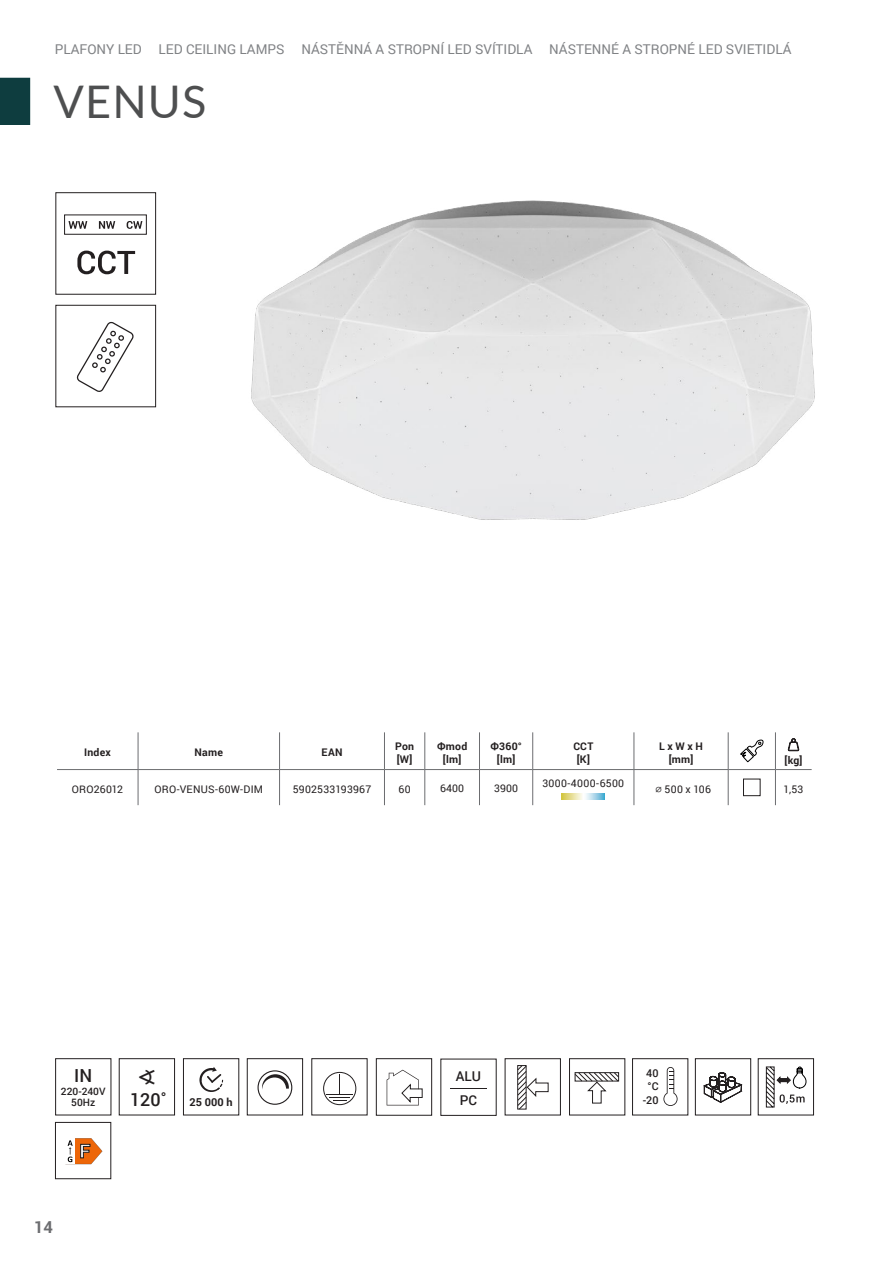
<style>
.page{position:relative;width:893px;height:1263px;background:#fff}
.page>*{position:absolute;margin:0;border:0;box-sizing:border-box;transform-origin:0 0}
.t1{font:45px "Lato";letter-spacing:.025em;color:#4e4f50}
.t2{font:27px "Cambria Math";color:#231f20}
.t3{font:500 18px "Roboto";color:#231f20}
.t4{font:700 16.5px "Roboto";color:#6c6d70}
.t5{font:500 15px "Roboto";color:#231f20}
.t6{font:13.5px "Roboto";color:#808285}
.t7{font:500 13.5px/24px "Roboto";color:#231f20}
.t8{font:700 10.95px "Roboto";color:#231f20}
.t9{font:500 10.8px/13.5px "Roboto";color:#231f20;text-align:center}
.t10{font:10.5px "Roboto";letter-spacing:.02em;color:#231f20}
.t11{font:700 10.5px/12.6px "Roboto";letter-spacing:.02em;color:#231f20;text-align:center}
.t12{font:500 10.2px/10.5px "Roboto";color:#231f20;text-align:center}
.s1{font-family:"Cambria Math";font-size:12px}
</style>
<div class="page">
<hr style="left:138px;top:732px;width:1px;height:37px;background:#6c6d70">
<hr style="left:279px;top:732px;width:1px;height:37px;background:#6c6d70">
<hr style="left:384px;top:732px;width:1px;height:37px;background:#6c6d70">
<hr style="left:425px;top:732px;width:1px;height:37px;background:#6c6d70">
<hr style="left:479px;top:732px;width:1px;height:37px;background:#6c6d70">
<hr style="left:532px;top:732px;width:1px;height:37px;background:#6c6d70">
<hr style="left:634px;top:732px;width:1px;height:37px;background:#6c6d70">
<hr style="left:728px;top:732px;width:1px;height:37px;background:#6c6d70">
<hr style="left:775px;top:732px;width:1px;height:37px;background:#6c6d70">
<hr style="left:57px;top:769px;width:81px;height:1px;background:#6c6d70">
<hr style="left:138px;top:769px;width:142px;height:1px;background:#6c6d70">
<hr style="left:138px;top:770px;width:1px;height:35px;background:#6c6d70">
<hr style="left:280px;top:769px;width:104px;height:1px;background:#6c6d70">
<hr style="left:279px;top:770px;width:1px;height:35px;background:#6c6d70">
<hr style="left:384px;top:770px;width:1px;height:35px;background:#6c6d70">
<hr style="left:425px;top:770px;width:1px;height:35px;background:#6c6d70">
<hr style="left:479px;top:770px;width:1px;height:35px;background:#6c6d70">
<hr style="left:533px;top:769px;width:101px;height:1px;background:#6c6d70">
<hr style="left:532px;top:770px;width:1px;height:35px;background:#6c6d70">
<hr style="left:634px;top:769px;width:94px;height:1px;background:#6c6d70">
<hr style="left:634px;top:770px;width:1px;height:35px;background:#6c6d70">
<hr style="left:728px;top:769px;width:47px;height:1px;background:#6c6d70">
<hr style="left:728px;top:770px;width:1px;height:35px;background:#6c6d70">
<hr style="left:775px;top:769px;width:37px;height:1px;background:#6c6d70">
<hr style="left:775px;top:770px;width:1px;height:35px;background:#6c6d70">
<hr style="left:384px;top:769px;width:41px;height:1px;background:#6c6d70">
<hr style="left:425px;top:769px;width:54px;height:1px;background:#6c6d70">
<hr style="left:479px;top:769px;width:54px;height:1px;background:#6c6d70">
<svg style="left:740px;top:739px;width:24px;height:24px"></svg>
<svg style="left:788px;top:738px;width:11px;height:13px"></svg>
<svg style="left:562px;top:793px;width:43px;height:6px"></svg>
<div style="left:743px;top:779px;width:17px;height:17px;border:1px solid #231f20"></div>
<svg style="left:67px;top:1138px;width:35px;height:26px"></svg>
<div style="left:376px;top:1058px;width:56px;height:57px;border:1px solid #231f20"></div>
<svg style="left:387px;top:1070px;width:36px;height:35px"></svg>
<div style="left:323px;top:1072px;width:33px;height:33px;border:1px solid #231f20;border-radius:50%"></div>
<svg style="left:327px;top:1074px;width:26px;height:27px"></svg>
<div style="left:569px;top:1058px;width:56px;height:57px;border:1px solid #231f20"></div>
<svg style="left:574px;top:1072px;width:46px;height:32px"></svg>
<div style="left:505px;top:1058px;width:56px;height:57px;border:1px solid #231f20"></div>
<svg style="left:517px;top:1065px;width:32px;height:45px"></svg>
<div style="left:55px;top:1122px;width:56px;height:57px;border:1px solid #231f20"></div>
<div style="left:247px;top:1058px;width:56px;height:57px;border:1px solid #231f20"></div>
<div style="left:258px;top:1070px;width:34px;height:35px;border:1px solid #231f20;border-radius:50%"></div>
<svg style="left:262px;top:1074px;width:27px;height:15px"></svg>
<hr style="left:450px;top:1088px;width:37px;height:1px;background:#231f20">
<div style="left:183px;top:1058px;width:56px;height:57px;border:1px solid #231f20"></div>
<div style="left:55px;top:1058px;width:56px;height:57px;border:1px solid #231f20"></div>
<div style="left:119px;top:1058px;width:56px;height:57px;border:1px solid #231f20"></div>
<svg style="left:199px;top:1067px;width:24px;height:25px"></svg>
<div style="left:632px;top:1058px;width:56px;height:57px;border:1px solid #231f20"></div>
<svg style="left:663px;top:1067px;width:15px;height:39px"></svg>
<div style="left:695px;top:1058px;width:56px;height:57px;border:1px solid #231f20"></div>
<svg style="left:704px;top:1072px;width:38px;height:31px"></svg>
<div style="left:56px;top:305px;width:100px;height:102px;border:1px solid #231f20"></div>
<svg style="left:76px;top:322px;width:58px;height:70px"></svg>
<svg style="left:77px;top:251px;width:58px;height:23px"></svg>
<svg style="left:68px;top:221px;width:19px;height:8px"></svg>
<svg style="left:99px;top:221px;width:16px;height:8px"></svg>
<svg style="left:127px;top:221px;width:15px;height:8px"></svg>
<div style="left:64px;top:215px;width:83px;height:20px;border:1px solid #231f20"></div>
<div style="left:758px;top:1058px;width:56px;height:57px;border:1px solid #231f20"></div>
<svg style="left:765px;top:1066px;width:42px;height:42px"></svg>
<img style="left:251px;top:200px;width:564px;height:320px">
<svg style="left:0;top:78px;width:30px;height:47px"></svg>
<p class="t6" style="left:55px;top:39px;width:738px">PLAFONY LED LED CEILING LAMPS NÁSTĚNNÁ A STROPNÍ LED SVÍTIDLA NÁSTENNÉ A STROPNÉ LED SVIETIDLÁ</p>
<h1 class="t1" style="left:54px;top:70px;width:154px">VENUS</h1>
<p class="t11" style="left:84px;top:746px;width:28px">Index</p>
<p class="t11" style="left:195px;top:746px;width:30px">Name</p>
<p class="t11" style="left:321px;top:746px;width:23px">EAN</p>
<p class="t11" style="left:395px;top:740px;width:21px;text-align:left">Pon [W]</p>
<p class="t11" style="left:437px;top:740px;width:32px">Фmod [lm]</p>
<p class="t11" style="left:490px;top:740px;width:33px">Ф360° [lm]</p>
<p class="t11" style="left:573px;top:740px;width:22px">CCT [K]</p>
<p class="t11" style="left:659px;top:740px;width:45px">L x W x H [mm]</p>
<p class="t11" style="left:784px;top:753px;width:20px">[kg]</p>
<p class="t10" style="left:72px;top:782px;width:53px">ORO26012</p>
<p class="t10" style="left:155px;top:782px;width:110px">ORO-VENUS-60W-DIM</p>
<p class="t10" style="left:293px;top:782px;width:80px">5902533193967</p>
<p class="t10" style="left:399px;top:782px;width:14px">60</p>
<p class="t10" style="left:440px;top:780px;width:25px">6400</p>
<p class="t10" style="left:494px;top:780px;width:25px">3900</p>
<p class="t10" style="left:542px;top:775px;width:83px">3000-4000-6500</p>
<p class="t10" style="left:656px;top:782px;width:57px"><span class="s1">⌀</span> 500 x 106</p>
<p class="t10" style="left:783px;top:782px;width:21px">1,53</p>
<h3 class="t3" style="left:74px;top:1062px;width:19px">IN</h3>
<p class="t12" style="left:61px;top:1086px;width:46px">220-240V<br>50Hz</p>
<h2 class="t2" style="left:138px;top:1059px;width:20px">∢</h2>
<h3 class="t3" style="left:130px;top:1087px;width:32px">120</h3>
<p class="t8" style="left:190px;top:1094px;width:44px">25 000 h</p>
<p class="t5" style="left:161px;top:1087px;width:7px">°</p>
<p class="t4" style="left:34px;top:1215px;width:20px">14</p>
<p class="t7" style="left:456px;top:1064px;width:27px">ALU<br>PC</p>
<p class="t9" style="left:643px;top:1065px;width:17px">40 °C -20</p>
</div>
